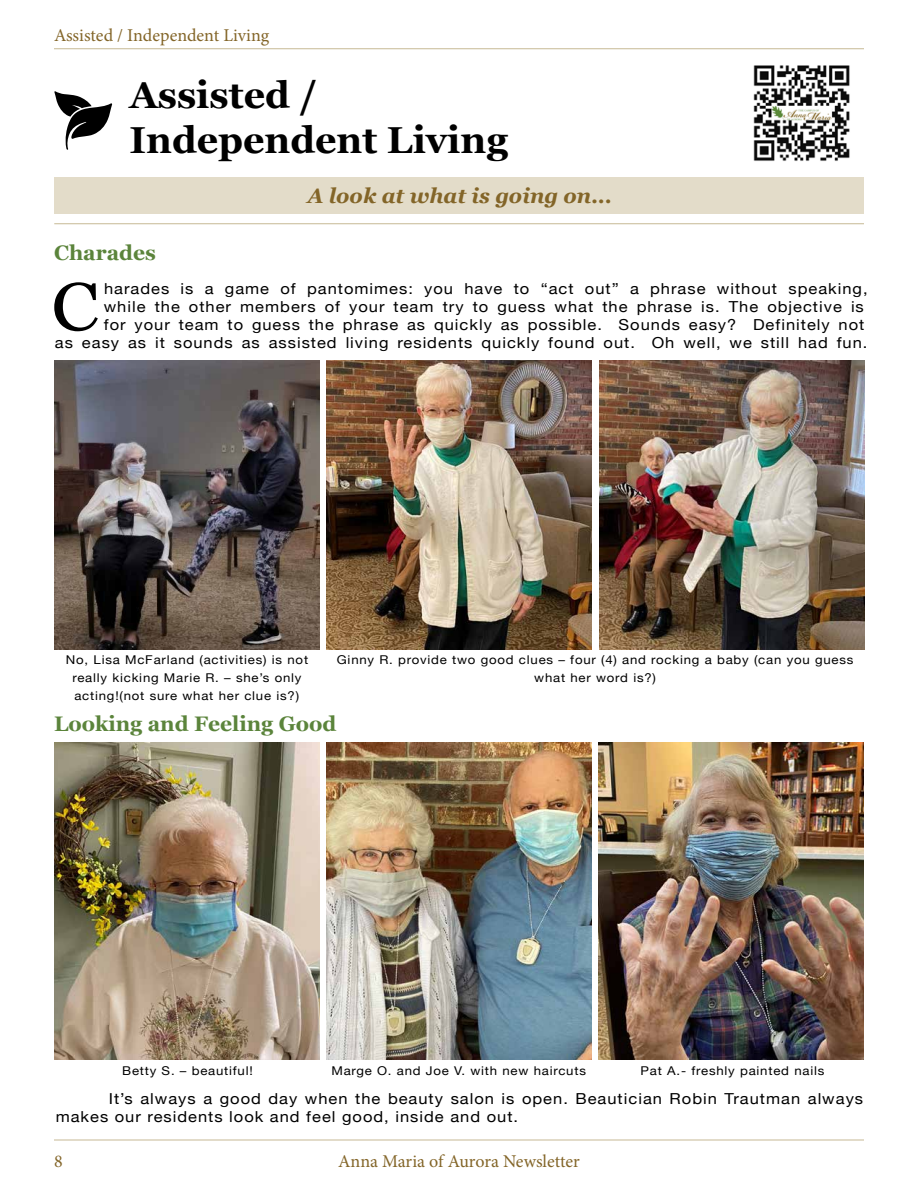
<style>
.page{position:relative;width:918px;height:1188px;background:#fff}
.page>*{position:absolute;margin:0;border:0;box-sizing:border-box;transform-origin:0 0}
.t1{font:67.65px "Georgia";color:#000;scale:1.09 1}
.t2{font:700 37.5px/45px "Georgia";color:#000}
.t3{font:700 21px "Georgia";color:#5b843b}
.t4{font:italic 700 21px "Georgia";color:#836528}
.t5{font:18px "Minion Pro";letter-spacing:-.005em;color:#836528}
.t6{font:15.15px/18px "Helvetica Neue";letter-spacing:.06em;color:#000;text-align:right;scale:1.09 1}
.t7{font:12.15px/18px "Helvetica Neue";letter-spacing:.06em;color:#000;text-align:center;scale:1.09 1}
</style>
<div class="page">
<hr style="left:54px;top:48px;width:810px;height:1px;background:#c7b994">
<hr style="left:54px;top:1140px;width:810px;height:1px;background:#c7b994">
<svg style="left:54px;top:91px;width:58px;height:59px"></svg>
<hr style="left:54px;top:223px;width:810px;height:1px;background:#c7b994">
<img style="left:753px;top:65px;width:97px;height:96px">
<div style="left:54px;top:177px;width:810px;height:37px;background:#e3dcc9"></div>
<img style="left:54px;top:743px;width:266px;height:316px">
<img style="left:326px;top:360px;width:266px;height:290px">
<img style="left:326px;top:743px;width:266px;height:316px">
<img style="left:54px;top:360px;width:266px;height:290px">
<img style="left:599px;top:743px;width:265px;height:316px">
<img style="left:599px;top:360px;width:266px;height:290px">
<p class="t5" style="left:54px;top:23px;width:217px">Assisted / Independent Living</p>
<h2 class="t2" style="left:129px;top:70px;width:380px">Assisted /<br>Independent Living</h2>
<h3 class="t4" style="left:308px;top:181px;width:306px">A look at what is going on...</h3>
<h3 class="t3" style="left:54px;top:237px;width:103px">Charades</h3>
<h1 class="t1" style="left:51px;top:257px;width:45px">C</h1>
<p class="t6" style="left:55px;top:281px;width:747px">harades is a game of pantomimes: you have to “act out” a phrase without speaking,<br>while the other members of your team try to guess what the phrase is. The objective is<br>for your team to guess the phrase as quickly as possible. Sounds easy? Definitely not<br>as easy as it sounds as assisted living residents quickly found out. Oh well, we still had fun.</p>
<p class="t7" style="left:66px;top:652px;width:224px">No, Lisa McFarland (activities) is not really kicking Marie R. – she’s only acting!(not sure what her clue is?)</p>
<p class="t7" style="left:337px;top:652px;width:475px">Ginny R. provide two good clues – four (4) and rocking a baby (can you guess what her word is?)</p>
<h3 class="t3" style="left:54px;top:707px;width:284px">Looking and Feeling Good</h3>
<p class="t7" style="left:122px;top:1062px;width:121px">Betty S. – beautiful!</p>
<p class="t7" style="left:331px;top:1062px;width:235px">Marge O. and Joe V. with new haircuts</p>
<p class="t7" style="left:641px;top:1062px;width:170px">Pat A.- freshly painted nails</p>
<p class="t6" style="left:56px;top:1090px;width:742px;text-align:left;text-indent:53px">It’s always a good day when the beauty salon is open. Beautician Robin Trautman always makes our residents look and feel good, inside and out.</p>
<p class="t5" style="left:54px;top:1149px;width:10px">8</p>
<p class="t5" style="left:338px;top:1149px;width:243px">Anna Maria of Aurora Newsletter</p>
</div>
